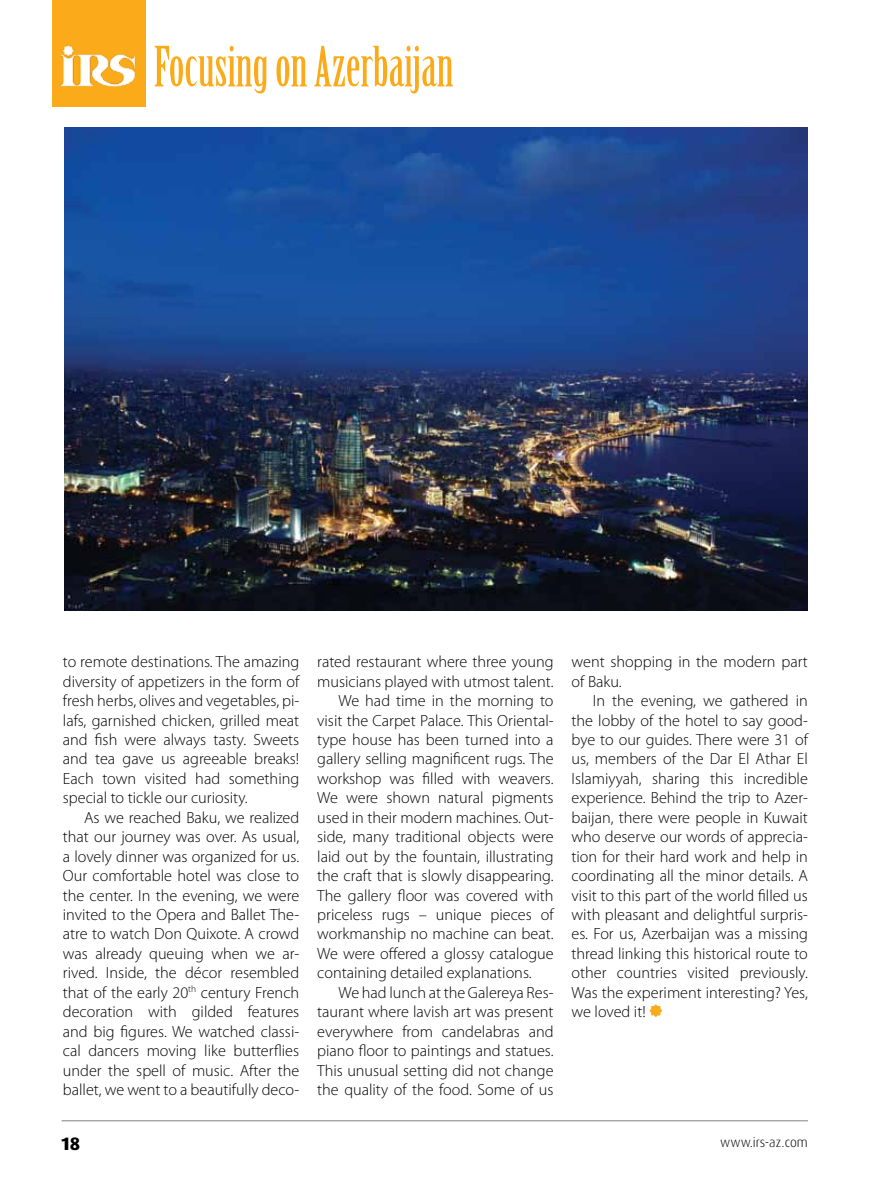
<style>
.page{position:relative;width:893px;height:1191px;background:#fff}
.page>*{position:absolute;margin:0;border:0;box-sizing:border-box;transform-origin:0 0}
.t1{font:54.15px "Birch Std";color:#fbaa19}
.t2{font:800 18px "Dax Pro";color:#000}
.t3{font:300 16.2px/19.5px "Myriad Pro";color:#000;text-align:justify}
.t4{font:300 13.5px "Dax Pro";color:#000}
</style>
<div class="page">
<hr style="left:62px;top:1120px;width:746px;height:1px;background:#808285">
<svg style="left:649px;top:1004px;width:13px;height:13px"></svg>
<img style="left:65px;top:128px;width:743px;height:482px">
<div style="left:52px;top:0;width:94px;height:106px;background:#fbaa19"></div>
<img style="left:60px;top:45px;width:76px;height:41px">
<h1 class="t1" style="left:154px;top:36px;width:301px">Focusing on Azerbaijan</h1>
<p class="t3" style="left:63px;top:652px;width:238px">to remote destinations. The amazing diversity of appetizers in the form of fresh herbs, olives and vegetables, pi&shy;lafs, garnished chicken, grilled meat and fish were always tasty. Sweets and tea gave us agreeable breaks!<br>Each town visited had something special to tickle our curiosity.</p>
<p class="t3" style="left:63px;top:808px;width:238px;text-indent:21px">As we reached Baku, we realized that our journey was over. As usual, a lovely dinner was organized for us.<br>Our comfortable hotel was close to the center. I n the evening, we were invited to the Opera and Ballet The&shy;atre to watch Don Quixote. A crowd was already queuing when we ar&shy;rived. I nside, the décor resembled that of the early 20<sup>th</sup> century French decoration with gilded features and big figures. We watched classi&shy;cal dancers moving like butterflies under the spell of music. After the ballet, we went to a beautifully deco-</p>
<p class="t3" style="left:317px;top:652px;width:238px">rated restaurant where three young</p>
<p class="t3" style="left:317px;top:672px;width:238px">musicians played with utmost talent.</p>
<p class="t3" style="left:338px;top:691px;width:217px">We had time in the morning to</p>
<p class="t3" style="left:317px;top:710px;width:238px">visit the Carpet Palace. This Oriental-</p>
<p class="t3" style="left:317px;top:730px;width:238px">type house has been turned into a</p>
<p class="t3" style="left:317px;top:749px;width:238px">gallery selling magnificent rugs. The</p>
<p class="t3" style="left:317px;top:769px;width:238px">workshop was filled with weavers.</p>
<p class="t3" style="left:317px;top:788px;width:238px">We were shown natural pigments</p>
<p class="t3" style="left:317px;top:808px;width:238px">used in their modern machines. Out-</p>
<p class="t3" style="left:317px;top:827px;width:238px">side, many traditional objects were</p>
<p class="t3" style="left:317px;top:846px;width:238px">laid out by the fountain, illustrating</p>
<p class="t3" style="left:317px;top:866px;width:238px">the craft that is slowly disappearing.</p>
<p class="t3" style="left:317px;top:885px;width:238px">The gallery floor was covered with</p>
<p class="t3" style="left:317px;top:905px;width:238px">priceless rugs – unique pieces of</p>
<p class="t3" style="left:317px;top:924px;width:238px">workmanship no machine can beat.</p>
<p class="t3" style="left:317px;top:944px;width:238px">We were offered a glossy catalogue</p>
<p class="t3" style="left:317px;top:963px;width:216px">containing detailed explanations.</p>
<p class="t3" style="left:338px;top:983px;width:217px">We had lunch at the Galereya Res-</p>
<p class="t3" style="left:317px;top:1002px;width:238px">taurant where lavish art was present</p>
<p class="t3" style="left:317px;top:1021px;width:238px">everywhere from candelabras and</p>
<p class="t3" style="left:317px;top:1041px;width:238px">piano floor to paintings and statues.</p>
<p class="t3" style="left:317px;top:1060px;width:238px">This unusual setting did not change</p>
<p class="t3" style="left:317px;top:1080px;width:238px">the quality of the food. Some of us</p>
<p class="t3" style="left:572px;top:652px;width:238px">went shopping in the modern part of Baku.</p>
<p class="t3" style="left:572px;top:691px;width:238px;text-indent:21px">I n the evening, we gathered in the lobby of the hotel to say good&shy;bye to our guides. There were 31 of us, members of the Dar El Athar El Islamiyyah, sharing this incredible experience. Behind the trip to Azer&shy;baijan, there were people in Kuwait who deserve our words of apprecia&shy;tion for their hard work and help in coordinating all the minor details. A visit to this part of the world filled us with pleasant and delightful surpris&shy;es. For us, Azerbaijan was a missing thread linking this historical route to other countries visited previously.<br>Was the experiment interesting? Yes, we loved it!</p>
<p class="t2" style="left:62px;top:1131px;width:20px">18</p>
<p class="t4" style="left:720px;top:1133px;width:89px">www.irs-az.com</p>
</div>
